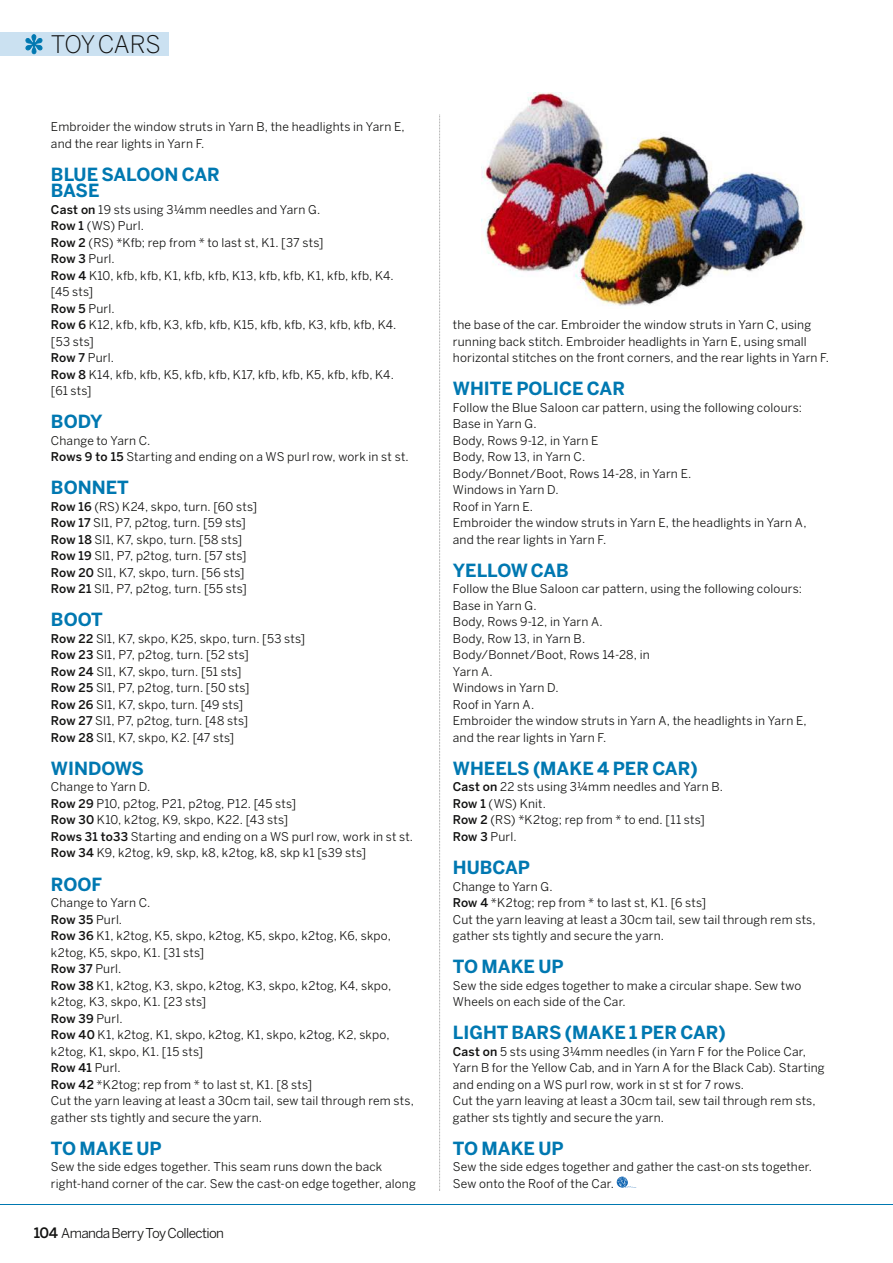
<style>
.page{position:relative;width:893px;height:1263px;background:#fff}
.page>*{position:absolute;margin:0;border:0;box-sizing:border-box;transform-origin:0 0}
.t1{font:300 24px "Benton Sans";letter-spacing:-.025em;color:#121211}
.t2{font:700 18px/16.5px "Benton Sans";color:#0078b1}
.t3{font:13.5px "Benton Sans";letter-spacing:-.045em;color:#121211}
.t4{font:12px/16.5px "Benton Sans";letter-spacing:.015em;color:#121211}
.s1{font-weight:500}
.s2{font-weight:500;font-size:14.25px}
</style>
<div class="page">
<img style="left:481px;top:92px;width:324px;height:214px">
<div style="left:0;top:33px;width:168px;height:23px;background:#cbe1f1"></div>
<svg style="left:25px;top:34px;width:18px;height:20px"></svg>
<hr style="left:0;top:1204px;width:892px;height:1px;background:#0078b1">
<svg style="left:616px;top:1176px;width:17px;height:11px"></svg>
<svg style="left:439px;top:115px;width:1px;height:1075px"></svg>
<h1 class="t1" style="left:51px;top:36px;width:111px">TOY CARS</h1>
<p class="t4" style="left:51px;top:120px;width:355px">Embroider the window struts in Yarn B, the headlights in Yarn E, and the rear lights in Yarn F.</p>
<h2 class="t2" style="left:51px;top:167px;width:170px">BLUE SALOON CAR<br>BASE</h2>
<p class="t4" style="left:51px;top:202px;width:347px"><span class="s1">Cast on</span> 19 sts using 3¼mm needles and Yarn G.<br><span class="s1">Row 1</span> (WS) Purl.<br><span class="s1">Row 2</span> (RS) *Kfb; rep from * to last st, K1. [37 sts]<br><span class="s1">Row 3</span> Purl.<br><span class="s1">Row 4</span> K10, kfb, kfb, K1, kfb, kfb, K13, kfb, kfb, K1, kfb, kfb, K4. [45 sts]<br><span class="s1">Row 5</span> Purl.<br><span class="s1">Row 6</span> K12, kfb, kfb, K3, kfb, kfb, K15, kfb, kfb, K3, kfb, kfb, K4. [53 sts]<br><span class="s1">Row 7</span> Purl.<br><span class="s1">Row 8</span> K14, kfb, kfb, K5, kfb, kfb, K17, kfb, kfb, K5, kfb, kfb, K4. [61 sts]</p>
<h2 class="t2" style="left:51px;top:415px;width:53px">BODY</h2>
<p class="t4" style="left:51px;top:433px;width:359px">Change to Yarn C.<br><span class="s1">Rows 9 to 15</span> Starting and ending on a WS purl row, work in st st.</p>
<h2 class="t2" style="left:51px;top:481px;width:79px">BONNET</h2>
<p class="t4" style="left:51px;top:499px;width:207px"><span class="s1">Row 16</span> (RS) K24, skpo, turn. [60 sts] <span class="s1">Row 17</span> Sl1, P7, p2tog, turn. [59 sts] <span class="s1">Row 18</span> Sl1, K7, skpo, turn. [58 sts] <span class="s1">Row 19</span> Sl1, P7, p2tog, turn. [57 sts] <span class="s1">Row 20</span> Sl1, K7, skpo, turn. [56 sts] <span class="s1">Row 21</span> Sl1, P7, p2tog, turn. [55 sts]</p>
<h2 class="t2" style="left:51px;top:613px;width:53px">BOOT</h2>
<p class="t4" style="left:51px;top:631px;width:256px"><span class="s1">Row 22</span> Sl1, K7, skpo, K25, skpo, turn. [53 sts] <span class="s1">Row 23</span> Sl1, P7, p2tog, turn. [52 sts]<br><span class="s1">Row 24</span> Sl1, K7, skpo, turn. [51 sts]<br><span class="s1">Row 25</span> Sl1, P7, p2tog, turn. [50 sts]<br><span class="s1">Row 26</span> Sl1, K7, skpo, turn. [49 sts]<br><span class="s1">Row 27</span> Sl1, P7, p2tog, turn. [48 sts]<br><span class="s1">Row 28</span> Sl1, K7, skpo, K2. [47 sts]</p>
<h2 class="t2" style="left:51px;top:761px;width:95px">WINDOWS</h2>
<p class="t4" style="left:51px;top:780px;width:363px">Change to Yarn D.<br><span class="s1">Row 29</span> P10, p2tog, P21, p2tog, P12. [45 sts]<br><span class="s1">Row 30</span> K10, k2tog, K9, skpo, K22. [43 sts]<br><span class="s1">Rows 31 to33</span> Starting and ending on a WS purl row, work in st st.<br><span class="s1">Row 34</span> K9, k2tog, k9, skp, k8, k2tog, k8, skp k1 [s39 sts]</p>
<h2 class="t2" style="left:51px;top:877px;width:53px">ROOF</h2>
<p class="t4" style="left:51px;top:895px;width:364px">Change to Yarn C.<br><span class="s1">Row 35</span> Purl.<br><span class="s1">Row 36</span> K1, k2tog, K5, skpo, k2tog, K5, skpo, k2tog, K6, skpo, k2tog, K5, skpo, K1. [31 sts]<br><span class="s1">Row 37</span> Purl.<br><span class="s1">Row 38</span> K1, k2tog, K3, skpo, k2tog, K3, skpo, k2tog, K4, skpo, k2tog, K3, skpo, K1. [23 sts]<br><span class="s1">Row 39</span> Purl.<br><span class="s1">Row 40</span> K1, k2tog, K1, skpo, k2tog, K1, skpo, k2tog, K2, skpo, k2tog, K1, skpo, K1. [15 sts]<br><span class="s1">Row 41</span> Purl.<br><span class="s1">Row 42</span> *K2tog; rep from * to last st, K1. [8 sts]<br>Cut the yarn leaving at least a 30cm tail, sew tail through rem sts, gather sts tightly and secure the yarn.</p>
<h2 class="t2" style="left:51px;top:1141px;width:112px">TO MAKE UP</h2>
<p class="t4" style="left:51px;top:1159px;width:366px">Sew the side edges together. This seam runs down the back right-hand corner of the car. Sew the cast-on edge together, along</p>
<p class="t3" style="left:34px;top:1227px;width:192px"><span class="s2">104</span> Amanda Berry Toy Collection</p>
<p class="t4" style="left:453px;top:318px;width:377px">the base of the car. Embroider the window struts in Yarn C, using running back stitch. Embroider headlights in Yarn E, using small horizontal stitches on the front corners, and the rear lights in Yarn F.</p>
<h2 class="t2" style="left:453px;top:382px;width:174px">WHITE POLICE CAR</h2>
<p class="t4" style="left:453px;top:400px;width:355px">Follow the Blue Saloon car pattern, using the following colours:<br>Base in Yarn G.<br>Body, Rows 9-12, in Yarn E<br>Body, Row 13, in Yarn C.<br>Body/Bonnet/Boot, Rows 14-28, in Yarn E.<br>Windows in Yarn D.<br>Roof in Yarn E.<br>Embroider the window struts in Yarn E, the headlights in Yarn A, and the rear lights in Yarn F.</p>
<h2 class="t2" style="left:453px;top:563px;width:118px">YELLOW CAB</h2>
<p class="t4" style="left:453px;top:582px;width:355px">Follow the Blue Saloon car pattern, using the following colours:<br>Base in Yarn G.<br>Body, Rows 9-12, in Yarn A.<br>Body, Row 13, in Yarn B.<br>Body/Bonnet/Boot, Rows 14-28, in<br>Yarn A.<br>Windows in Yarn D.<br>Roof in Yarn A.<br>Embroider the window struts in Yarn A, the headlights in Yarn E, and the rear lights in Yarn F.</p>
<h2 class="t2" style="left:453px;top:761px;width:246px">WHEELS (MAKE 4 PER CAR)</h2>
<p class="t4" style="left:453px;top:780px;width:272px"><span class="s1">Cast on</span> 22 sts using 3¼mm needles and Yarn B.<br><span class="s1">Row 1</span> (WS) Knit.<br><span class="s1">Row 2</span> (RS) *K2tog; rep from * to end. [11 sts]<br><span class="s1">Row 3</span> Purl.</p>
<h2 class="t2" style="left:453px;top:860px;width:79px">HUBCAP</h2>
<p class="t4" style="left:453px;top:879px;width:364px">Change to Yarn G.<br><span class="s1">Row 4</span> *K2tog; rep from * to last st, K1. [6 sts]<br>Cut the yarn leaving at least a 30cm tail, sew tail through rem sts, gather sts tightly and secure the yarn.</p>
<h2 class="t2" style="left:453px;top:959px;width:112px">TO MAKE UP</h2>
<p class="t4" style="left:453px;top:978px;width:350px">Sew the side edges together to make a circular shape. Sew two<br>Wheels on each side of the Car.</p>
<h2 class="t2" style="left:453px;top:1025px;width:274px">LIGHT BARS (MAKE 1 PER CAR)</h2>
<p class="t4" style="left:453px;top:1044px;width:373px"><span class="s1">Cast on</span> 5 sts using 3¼mm needles (in Yarn F for the Police Car, Yarn B for the Yellow Cab, and in Yarn A for the Black Cab). Starting and ending on a WS purl row, work in st st for 7 rows.<br>Cut the yarn leaving at least a 30cm tail, sew tail through rem sts, gather sts tightly and secure the yarn.</p>
<h2 class="t2" style="left:453px;top:1141px;width:112px">TO MAKE UP</h2>
<p class="t4" style="left:453px;top:1159px;width:360px">Sew the side edges together and gather the cast-on sts together.<br>Sew onto the Roof of the Car.</p>
</div>
